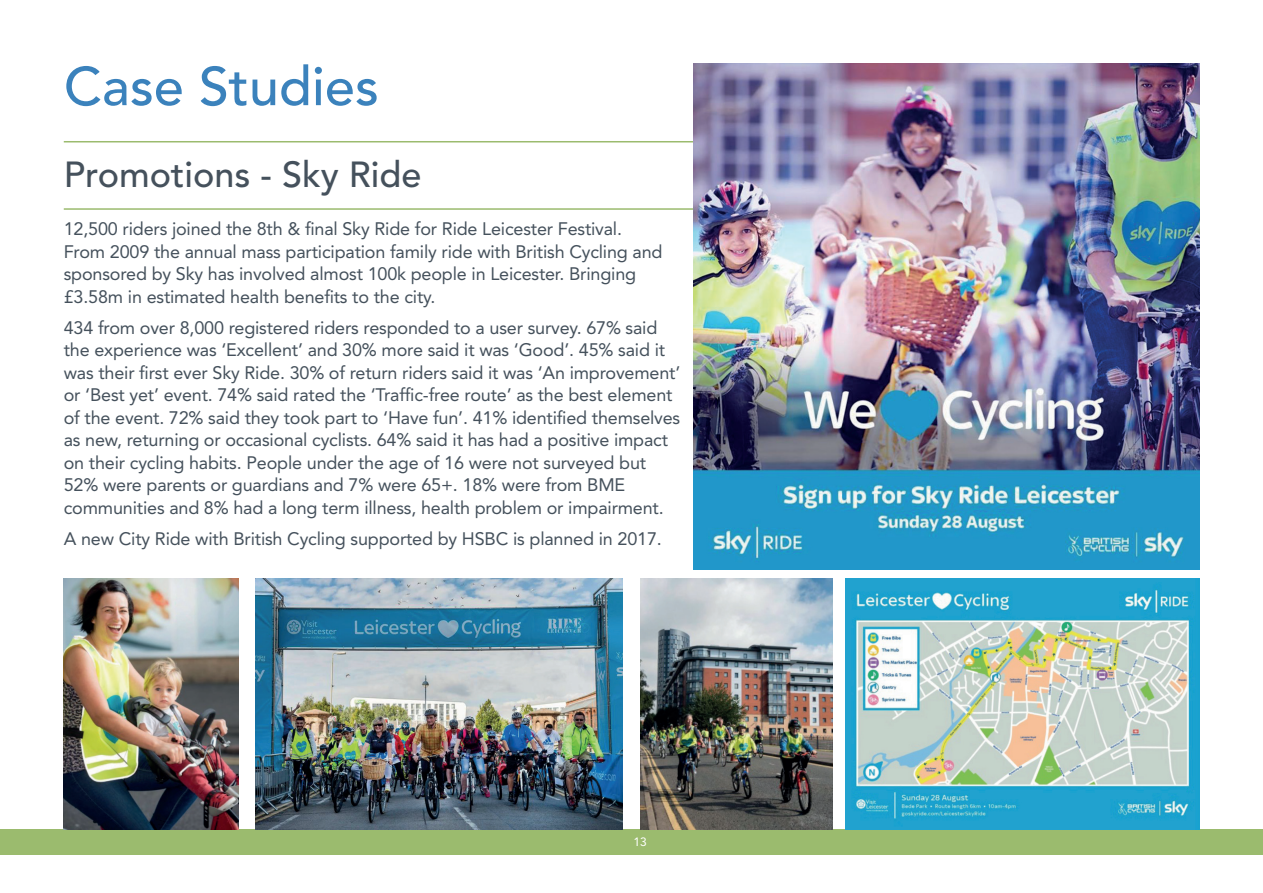
<style>
.page{position:relative;width:1263px;height:893px;background:#fff}
.page>*{position:absolute;margin:0;border:0;box-sizing:border-box;transform-origin:0 0}
.Heading_1{font:500 54px "Avenir LT";color:#3b82bc}
.Heading_1-2{font:500 36px "Avenir LT";color:#45515c}
.body{font:18px/22.5px "Avenir LT";letter-spacing:-.01em;color:#45515c}
.t1{font:12px "Avenir LT";color:#fff}
</style>
<div class="page">
<div style="left:0;top:829px;width:1263px;height:26px;background:#9bbb6e"></div>
<hr style="left:64px;top:141px;width:1135px;height:1px;background:#9bbb6e">
<hr style="left:64px;top:208px;width:1135px;height:2px;background:#9bbb6e">
<img style="left:693px;top:64px;width:506px;height:505px">
<img style="left:64px;top:578px;width:175px;height:251px">
<img style="left:640px;top:578px;width:192px;height:251px">
<img style="left:256px;top:578px;width:367px;height:251px">
<img style="left:845px;top:578px;width:354px;height:251px">
<p class="Heading_1" style="left:64px;top:55px;width:317px">Case Studies</p>
<p class="Heading_1-2" style="left:64px;top:153px;width:359px">Promotions - Sky Ride</p>
<p class="body" style="left:64px;top:218px;width:600px">12,500 riders joined the 8th &amp; final Sky Ride for Ride Leicester Festival.<br>From 2009 the annual mass participation family ride with British Cycling and sponsored by Sky has involved almost 100k people in Leicester. Bringing £3.58m in estimated health benefits to the city.</p>
<p class="body" style="left:64px;top:316px;width:618px">434 from over 8,000 registered riders responded to a user survey. 67% said the experience was ‘Excellent’ and 30% more said it was ‘Good’. 45% said it was their first ever Sky Ride. 30% of return riders said it was ‘An improvement’ or ‘Best yet’ event. 74% said rated the ‘Traffic-free route’ as the best element of the event. 72% said they took part to ‘Have fun’. 41% identified themselves as new, returning or occasional cyclists. 64% said it has had a positive impact on their cycling habits. People under the age of 16 were not surveyed but 52% were parents or guardians and 7% were 65+. 18% were from BME communities and 8% had a long term illness, health problem or impairment.</p>
<p class="body" style="left:64px;top:527px;width:600px">A new City Ride with British Cycling supported by HSBC is planned in 2017.</p>
<p class="t1" style="left:633px;top:835px;width:15px">13</p>
</div>
